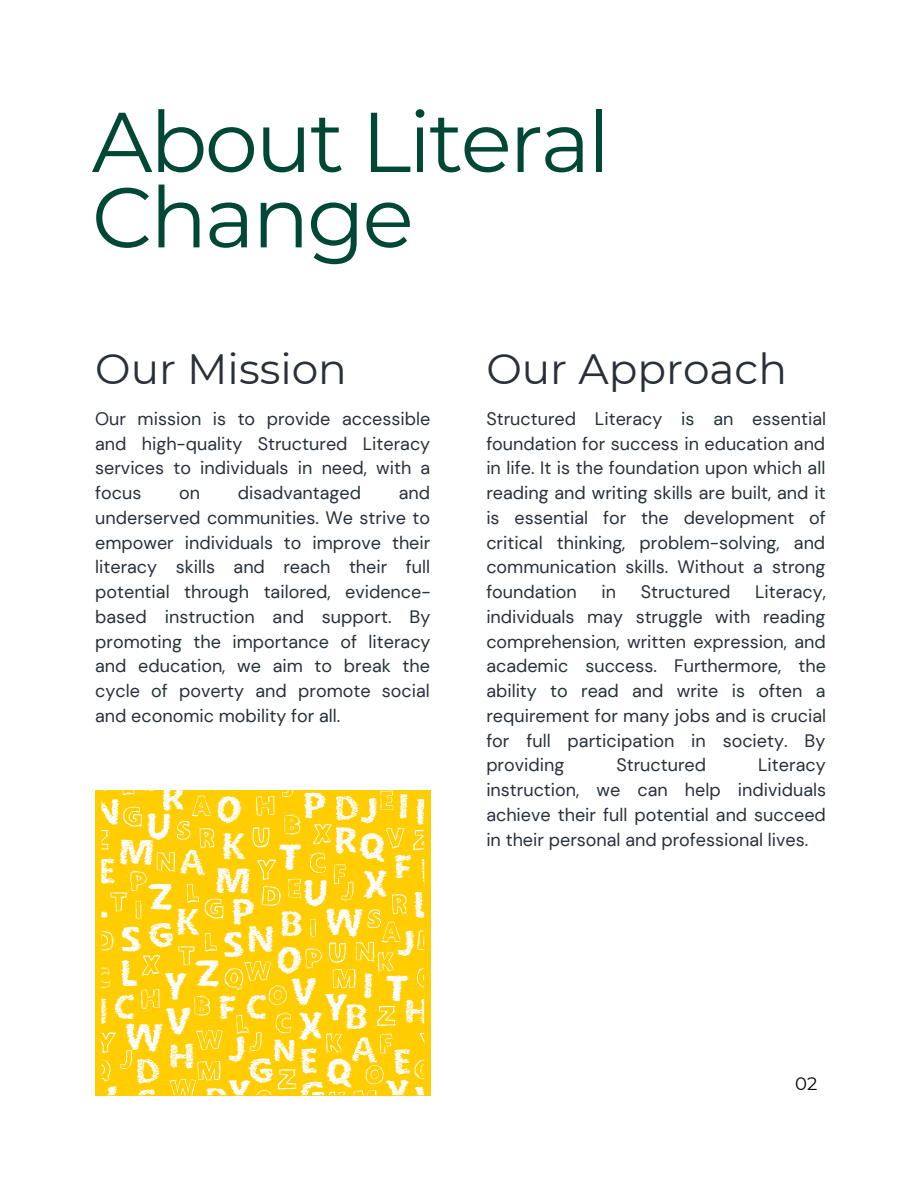
<style>
.page{position:relative;width:918px;height:1188px;background:#fff}
.page>*{position:absolute;margin:0;border:0;box-sizing:border-box;transform-origin:0 0}
.t1{font:84.6px/75.3px "Montserrat";letter-spacing:-.03em;color:#004835}
.t2{font:42.3px "Montserrat";color:#293039}
.t3{font:18px/24.8px "DM Sans";color:#293039;text-align:justify}
.t4{font:18px "Montserrat";color:#000}
</style>
<div class="page">
<div style="left:95px;top:790px;width:335px;height:306px;background:#ffcd00"></div>
<svg style="left:101px;top:790px;width:323px;height:306px"></svg>
<h1 class="t1" style="left:92px;top:104px;width:521px">About Literal<br>Change</h1>
<h2 class="t2" style="left:95px;top:343px;width:253px">Our Mission</h2>
<h2 class="t2" style="left:486px;top:343px;width:302px">Our Approach</h2>
<p class="t3" style="left:95px;top:406px;width:337px">Our mission is to provide accessible and high-quality Structured Literacy services to individuals in need, with a focus</p>
<p class="t3" style="left:486px;top:406px;width:341px">Structured Literacy is an essential foundation for success in education and in life. It is the foundation upon which all reading and writing skills are built, and it is essential for the development of critical thinking, problem-solving, and communication skills. Without a strong foundation</p>
<p class="t3" style="left:95px;top:481px;width:337px;text-indent:304px">and underserved communities. We strive to empower individuals to improve their literacy skills and reach their full potential through tailored, evidence&shy;based instruction and support. By promoting the importance of literacy and education, we aim to break the cycle of poverty and promote social and economic mobility for all.</p>
<p class="t3" style="left:179px;top:481px;width:22px">on</p>
<p class="t3" style="left:238px;top:481px;width:125px">disadvantaged</p>
<p class="t3" style="left:486px;top:580px;width:341px;text-indent:269px">Literacy, individuals may struggle with reading comprehension, written expression, and academic success. Furthermore, the ability to read and write is often a requirement for many jobs and is crucial for full participation in society. By providing</p>
<p class="t3" style="left:601px;top:580px;width:16px">in</p>
<p class="t3" style="left:641px;top:580px;width:91px">Structured</p>
<p class="t3" style="left:486px;top:753px;width:341px;text-indent:272px">Literacy instruction, we can help individuals achieve their full potential and succeed in their personal and professional lives.</p>
<p class="t3" style="left:616px;top:753px;width:91px">Structured</p>
<p class="t4" style="left:795px;top:1073px;width:24px">02</p>
</div>
